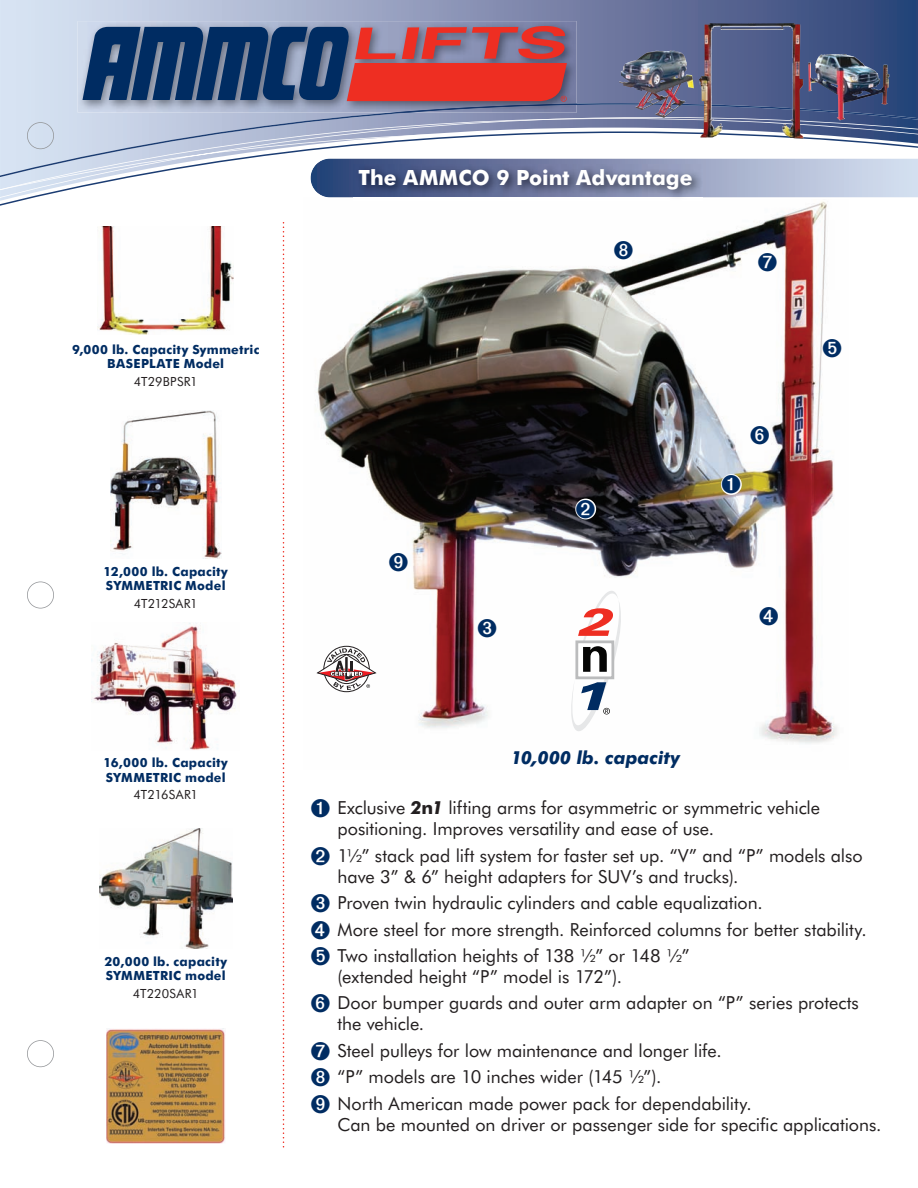
<style>
.page{position:relative;width:918px;height:1188px;background:#fff}
.page>*{position:absolute;margin:0;border:0;box-sizing:border-box;transform-origin:0 0}
.t1{font:700 21px "Futura BT";color:#fff}
.t2{font:18px/26.4px "Futura BT";letter-spacing:-.005em;color:#231f20}
.t3{font:italic 700 18px "Futura BT";letter-spacing:-.01em;color:#002c62}
.t4{font:700 12.6px/14.2px "Futura BT";letter-spacing:.02em;color:#002c62}
.t5{font:12.6px "Futura BT";letter-spacing:.005em;color:#231f20}
.s1{color:#002c62}
.s2{font-weight:700;font-style:italic}
.s3{font-weight:700}
</style>
<div class="page">
<img style="left:316px;top:222px;width:521px;height:522px">
<svg style="left:575px;top:499px;width:21px;height:20px"></svg>
<svg style="left:721px;top:474px;width:21px;height:21px"></svg>
<svg style="left:0;top:0;width:918px;height:103px"></svg>
<svg style="left:0;top:103px;width:918px;height:15px"></svg>
<svg style="left:0;top:118px;width:918px;height:13px"></svg>
<svg style="left:0;top:131px;width:918px;height:91px"></svg>
<img style="left:78px;top:21px;width:499px;height:92px">
<img style="left:390px;top:104px;width:187px;height:9px">
<svg style="left:83px;top:26px;width:484px;height:76px"></svg>
<svg style="left:309px;top:157px;width:609px;height:42px"></svg>
<svg style="left:27px;top:582px;width:27px;height:27px"></svg>
<svg style="left:27px;top:1040px;width:27px;height:27px"></svg>
<svg style="left:27px;top:122px;width:27px;height:27px"></svg>
<img style="left:354px;top:164px;width:348px;height:36px">
<img style="left:354px;top:198px;width:348px;height:1px">
<svg style="left:283px;top:222px;width:1px;height:925px"></svg>
<img style="left:98px;top:227px;width:136px;height:108px">
<img style="left:110px;top:410px;width:111px;height:148px">
<img style="left:93px;top:623px;width:147px;height:127px">
<img style="left:99px;top:829px;width:133px;height:120px">
<svg style="left:571px;top:591px;width:50px;height:140px"></svg>
<div style="left:324px;top:646px;width:45px;height:46px;border:1px solid #231f20;border-radius:50%"></div>
<svg style="left:317px;top:648px;width:59px;height:42px"></svg>
<img style="left:619px;top:50px;width:75px;height:68px">
<img style="left:808px;top:54px;width:81px;height:67px">
<img style="left:699px;top:23px;width:24px;height:115px">
<img style="left:106px;top:1029px;width:119px;height:115px">
<svg style="left:823px;top:338px;width:14px;height:19px"></svg>
<svg style="left:751px;top:425px;width:18px;height:19px"></svg>
<svg style="left:758px;top:253px;width:19px;height:19px"></svg>
<svg style="left:614px;top:241px;width:19px;height:18px"></svg>
<svg style="left:389px;top:553px;width:19px;height:19px"></svg>
<svg style="left:760px;top:607px;width:18px;height:19px"></svg>
<svg style="left:478px;top:619px;width:19px;height:19px"></svg>
<svg style="left:576px;top:500px;width:19px;height:18px"></svg>
<svg style="left:722px;top:475px;width:19px;height:19px"></svg>
<p class="t4" style="left:72px;top:342px;width:189px;text-align:center">9,000 lb. Capacity Symmetric<br>BASEPLATE Model</p>
<p class="t5" style="left:134px;top:374px;width:65px">4T29BPSR1</p>
<p class="t1" style="left:358px;top:164px;width:336px">The AMMCO 9 Point Advantage</p>
<p class="t4" style="left:103px;top:564px;width:126px">12,000 lb. Capacity<br>SYMMETRIC Model</p>
<p class="t5" style="left:134px;top:595px;width:66px">4T212SAR1</p>
<p class="t4" style="left:104px;top:756px;width:126px">16,000 lb. Capacity<br>SYMMETRIC model</p>
<p class="t5" style="left:134px;top:787px;width:66px">4T216SAR1</p>
<p class="t4" style="left:104px;top:954px;width:124px">20,000 lb. capacity<br>SYMMETRIC model</p>
<p class="t5" style="left:133px;top:985px;width:67px">4T220SAR1</p>
<p class="t3" style="left:511px;top:747px;width:171px">10,000 lb. capacity</p>
<p class="t2" style="left:338px;top:797px;width:484px;line-height:21px;text-indent:-27px"><span class="s1">➊</span> Exclusive <span class="s2">2</span><span class="s3">n</span><span class="s2">1</span> lifting arms for asymmetric or symmetric vehicle positioning. Improves versatility and ease of use.</p>
<p class="t2" style="left:338px;top:845px;width:527px;line-height:21px;text-indent:-27px"><span class="s1">➋</span> 1½” stack pad lift system for faster set up. “V” and “P” models also have 3” &amp; 6” height adapters for SUV’s and trucks).</p>
<p class="t2" style="left:310px;top:889px;width:558px"><span class="s1">➌</span> Proven twin hydraulic cylinders and cable equalization.<br><span class="s1">➍</span> More steel for more strength. Reinforced columns for better stability.<br><span class="s1">➎</span> Two installation heights of 138 ½” or 148 ½”</p>
<p class="t2" style="left:310px;top:963px;width:550px;text-indent:27px">(extended height “P” model is 172”).<br><span class="s1">➏</span> Door bumper guards and outer arm adapter on “P” series protects</p>
<p class="t2" style="left:310px;top:1011px;width:443px;text-indent:27px">the vehicle.<br><span class="s1">➐</span> Steel pulleys for low maintenance and longer life.<br><span class="s1">➑</span> “P” models are 10 inches wider (145 ½”).<br><span class="s1">➒</span> North American made power pack for dependability.</p>
<p class="t2" style="left:338px;top:1111px;width:546px">Can be mounted on driver or passenger side for specific applications.</p>
</div>
